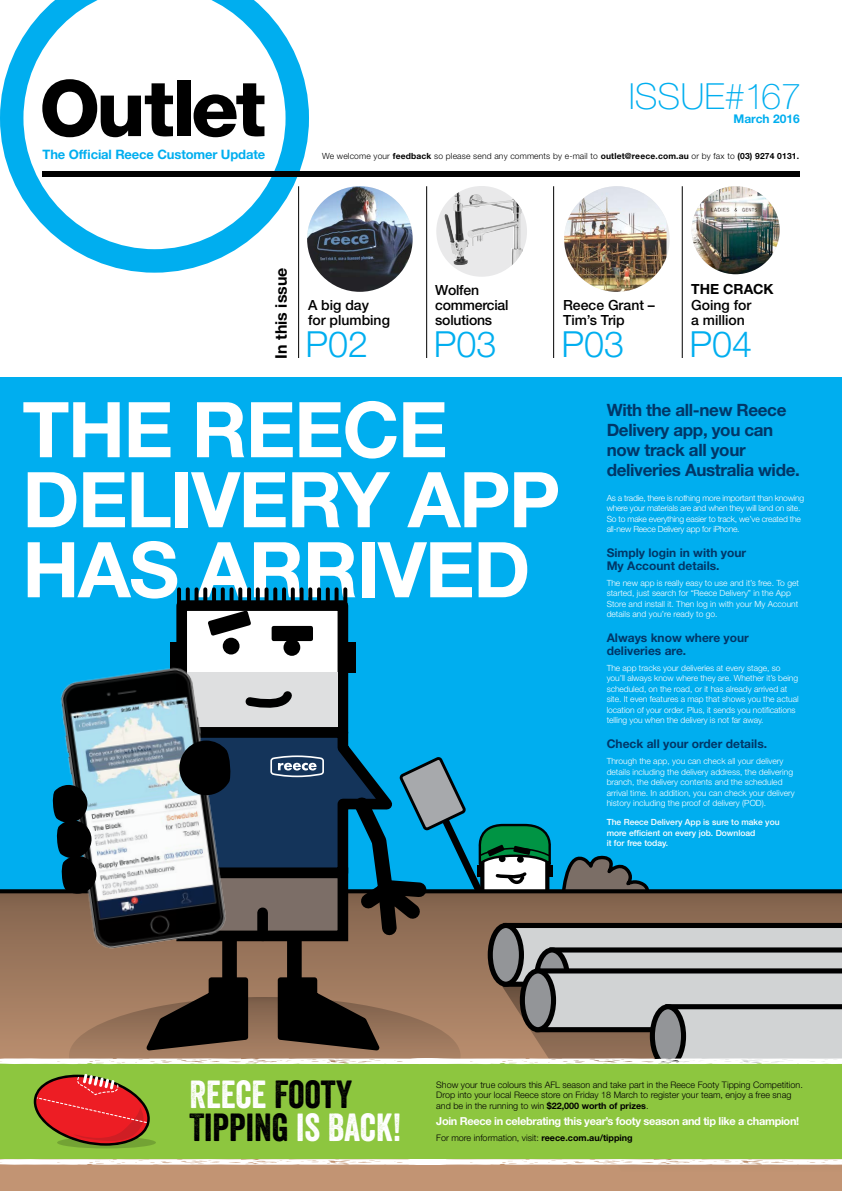
<style>
.page{position:relative;width:842px;height:1191px;background:#fff}
.page>*{position:absolute;margin:0;border:0;box-sizing:border-box;transform-origin:0 0}
.t1{font:800 78px "Helvetica Neue";letter-spacing:-.04em;color:#000}
.t2{font:700 77px/70px "Helvetica Neue";letter-spacing:-.02em;color:#fff}
.t3{font:38px/33px "Veneer";color:#fff}
.t4{font:300 36px "Helvetica Neue";color:#00aeef}
.t5{font:100 36px "Helvetica Neue";color:#00aeef}
.t6{font:700 17px/20px "Helvetica Neue";letter-spacing:-.02em;color:#003768}
.t7{font:700 16px "Helvetica Neue";color:#000}
.t8{font:500 14px/15px "Helvetica Neue";color:#000}
.t9{font:700 14px "Helvetica Neue";color:#000}
.t10{font:700 13px "Helvetica Neue";letter-spacing:-.01em;color:#00aeef}
.t11{font:700 12px/13px "Helvetica Neue";color:#003768}
.t12{font:700 12px "Helvetica Neue";color:#00aeef}
.t13{font:700 11px "Helvetica Neue";letter-spacing:-.03em;color:#fff}
.t14{font:300 9px/10.5px "Helvetica Neue";color:#000}
.t15{font:300 8.5px/10.5px "Helvetica Neue";letter-spacing:-.005em;color:#fff}
.t16{font:300 8.5px/10.5px "Helvetica Neue";letter-spacing:-.025em;color:#fff}
.t17{font:300 8.5px "Helvetica Neue";letter-spacing:.02em;color:#000}
.t18{font:500 8.5px/10.5px "Helvetica Neue";color:#fff}
.s1{font-weight:700}
.s2{color:#000}
</style>
<div class="page">
<div style="left:0;top:377px;width:842px;height:663px;background:#00aeef"></div>
<div style="left:0;top:890px;width:842px;height:301px;background:#c29473"></div>
<svg style="left:504px;top:1164px;width:338px;height:1px"></svg>
<div style="left:182px;top:605px;width:161px;height:127px;background:#fff"></div>
<div style="left:176px;top:600px;width:172px;height:138px;border:11px solid #000"></div>
<svg style="left:289px;top:722px;width:60px;height:10px"></svg>
<svg style="left:177px;top:589px;width:4px;height:16px"></svg>
<svg style="left:186px;top:589px;width:4px;height:16px"></svg>
<svg style="left:195px;top:589px;width:4px;height:16px"></svg>
<svg style="left:203px;top:589px;width:4px;height:16px"></svg>
<svg style="left:212px;top:589px;width:4px;height:16px"></svg>
<svg style="left:221px;top:589px;width:4px;height:16px"></svg>
<svg style="left:230px;top:589px;width:4px;height:16px"></svg>
<svg style="left:238px;top:589px;width:4px;height:16px"></svg>
<svg style="left:247px;top:589px;width:4px;height:16px"></svg>
<svg style="left:256px;top:589px;width:4px;height:16px"></svg>
<svg style="left:265px;top:589px;width:4px;height:16px"></svg>
<svg style="left:273px;top:589px;width:4px;height:16px"></svg>
<svg style="left:282px;top:589px;width:4px;height:16px"></svg>
<svg style="left:291px;top:589px;width:4px;height:16px"></svg>
<svg style="left:300px;top:589px;width:4px;height:16px"></svg>
<svg style="left:308px;top:589px;width:4px;height:16px"></svg>
<svg style="left:317px;top:589px;width:4px;height:16px"></svg>
<svg style="left:326px;top:589px;width:4px;height:16px"></svg>
<svg style="left:335px;top:589px;width:4px;height:16px"></svg>
<svg style="left:343px;top:589px;width:4px;height:16px"></svg>
<div style="left:347px;top:642px;width:9px;height:30px;background:#000"></div>
<div style="left:187px;top:672px;width:150px;height:55px;background:#dedfe0"></div>
<div style="left:283px;top:639px;width:17px;height:17px;background:#000;border-radius:50%"></div>
<div style="left:274px;top:628px;width:37px;height:11px;background:#000"></div>
<div style="left:272px;top:626px;width:41px;height:15px;border:4px solid #000"></div>
<svg style="left:289px;top:691px;width:3px;height:10px"></svg>
<img style="left:60px;top:605px;width:229px;height:127px">
<svg style="left:0;top:0;width:309px;height:273px"></svg>
<div style="left:42px;top:171px;width:757px;height:6px;background:#000"></div>
<hr style="left:298px;top:186px;width:1px;height:172px;background:#000">
<hr style="left:426px;top:186px;width:1px;height:172px;background:#000">
<hr style="left:553px;top:186px;width:1px;height:172px;background:#000">
<hr style="left:682px;top:186px;width:1px;height:172px;background:#000">
<div style="left:436px;top:186px;width:91px;height:91px;background:#e9e9ea;border-radius:50%"></div>
<img style="left:444px;top:195px;width:79px;height:71px">
<img style="left:307px;top:186px;width:106px;height:106px;border-radius:53px">
<img style="left:564px;top:186px;width:102px;height:106px">
<img style="left:692px;top:186px;width:88px;height:88px;border-radius:44px">
<div style="left:0;top:1063px;width:842px;height:96px;background:#8dc63f"></div>
<svg style="left:0;top:732px;width:842px;height:417px"></svg>
<svg style="left:0;top:1159px;width:842px;height:5px;background:#f8f3ef"></svg>
<h1 class="t1" style="left:39px;top:62px;width:228px">Outlet</h1>
<h3 class="t10" style="left:43px;top:146px;width:224px">The Official Reece Customer Update</h3>
<p class="t17" style="left:322px;top:151px;width:479px">We welcome your <span class="s1">feedback</span> so please send any comments by e-mail to <span class="s1">outlet@reece.com.au</span> or by fax to <span class="s1">(03) 9274 0131.</span></p>
<h3 class="t5" style="left:629px;top:75px;width:174px">ISSUE#167</h3>
<h3 class="t12" style="left:733px;top:111px;width:68px">March 2016</h3>
<h3 class="t7" style="left:271px;top:358px;width:92px;rotate:-90deg">In this issue</h3>
<h3 class="t8" style="left:308px;top:297px;width:83px">A big day for plumbing</h3>
<h3 class="t4" style="left:305px;top:322px;width:64px">P02</h3>
<h3 class="t8" style="left:435px;top:282px;width:75px">Wolfen commercial solutions</h3>
<h3 class="t4" style="left:434px;top:322px;width:64px">P03</h3>
<h3 class="t8" style="left:563px;top:297px;width:93px">Reece Grant –<br>Tim’s Trip</h3>
<h3 class="t4" style="left:561px;top:322px;width:64px">P03</h3>
<h3 class="t9" style="left:691px;top:280px;width:84px">THE CRACK</h3>
<h3 class="t8" style="left:691px;top:297px;width:62px">Going for a million</h3>
<h3 class="t4" style="left:690px;top:322px;width:64px">P04</h3>
<h2 class="t2" style="left:22px;top:393px;width:539px">THE REECE<br>DELIVERY APP<br>HAS ARRIVED</h2>
<h3 class="t6" style="left:607px;top:399px;width:195px">With the all-new Reece<br>Delivery app, you can now track all your deliveries Australia wide.</h3>
<p class="t16" style="left:607px;top:492px;width:199px">As a tradie, there is nothing more important than knowing where your materials are and when they will land on site.<br>So to make everything easier to track, we’ve created the all-new Reece Delivery app for iPhone.</p>
<h3 class="t11" style="left:607px;top:545px;width:141px">Simply login in with your<br>My Account details.</h3>
<p class="t15" style="left:607px;top:577px;width:194px">The new app is really easy to use and it’s free. To get started, just search for “Reece Delivery” in the App Store and install it. Then log in with your My Account details and you’re ready to go.</p>
<h3 class="t11" style="left:607px;top:630px;width:144px">Always know where your deliveries are.</h3>
<p class="t15" style="left:607px;top:662px;width:193px">The app tracks your deliveries at every stage, so you’ll always know where they are. Whether it’s being scheduled, on the road, or it has already arrived at site. It even features a map that shows you the actual location of your order. Plus, it sends you notifications telling you when the delivery is not far away.</p>
<h3 class="t11" style="left:607px;top:737px;width:162px">Check all your order details.</h3>
<p class="t15" style="left:607px;top:755px;width:190px">Through the app, you can check all your delivery details including the delivery address, the delivering branch, the delivery contents and the scheduled arrival time. In addition, you can check your delivery history including the proof of delivery (POD).</p>
<p class="t18" style="left:607px;top:816px;width:174px">The Reece Delivery App is sure to make you more efficient on every job. Download<br>it for free today.</p>
<h3 class="t3" style="left:189px;top:1077px;width:214px">REECE <span class="s2">FOOTY<br>TIPPING</span> IS BACK!</h3>
<p class="t14" style="left:436px;top:1079px;width:368px">Show your true colours this AFL season and take part in the Reece Footy Tipping Competition.<br>Drop into your local Reece store on Friday 18 March to register your team, enjoy a free snag and be in the running to win <span class="s1">$22,000 worth of prizes</span>.</p>
<p class="t13" style="left:436px;top:1114px;width:364px">Join Reece in celebrating this year’s footy season and tip like a champion!</p>
<p class="t14" style="left:436px;top:1132px;width:198px">For more information, visit: <span class="s1">reece.com.au/tipping</span></p>
</div>
